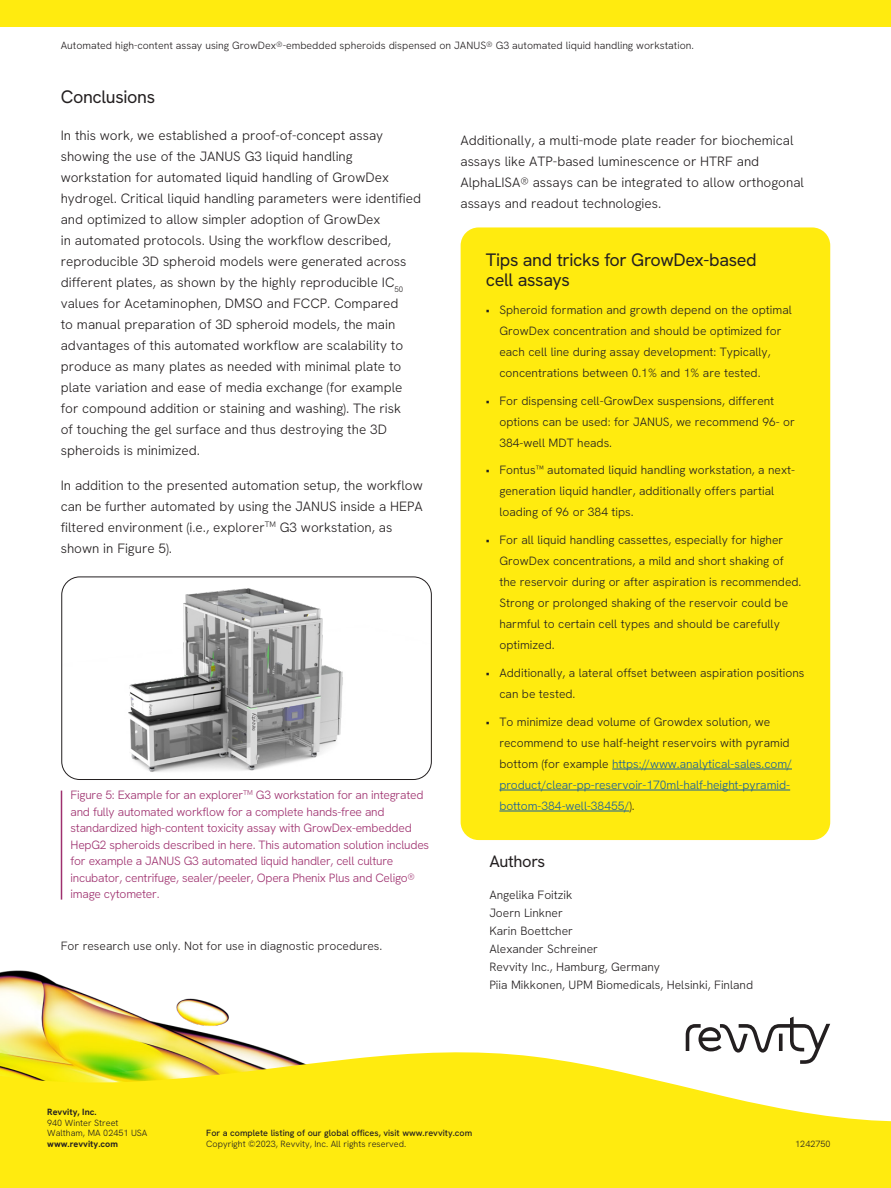
<style>
.page{position:relative;width:891px;height:1188px;background:#fff}
.page>*{position:absolute;margin:0;border:0;box-sizing:border-box;transform-origin:0 0}
.Intro_Subhead{font:18px/20.2px "Hanken Grotesk";letter-spacing:-.02em;color:#231f20}
.Intro_Subhead-2{font:16.5px "Hanken Grotesk";letter-spacing:-.02em;color:#231f20}
.t1{font:300 13.5px/21px "Hanken Grotesk";color:#231f20}
.t2{font:300 12px/21px "Hanken Grotesk";color:#231f20}
.t3{font:300 12px/16.5px "Hanken Grotesk";letter-spacing:-.02em;color:#9e306e}
.t4{font:300 12px/21px "Hanken Grotesk";color:#175d9e}
.t5{font:300 10.5px "Hanken Grotesk";color:#231f20}
.t6{font:300 9px/10.5px "Hanken Grotesk";color:#231f20}
.Signoff_Address{font:500 9px "Hanken Grotesk";color:#231f20}
.s1{color:#231f20}
.s2{font-weight:700}
</style>
<div class="page">
<img style="left:0;top:970px;width:266px;height:79px">
<svg style="left:0;top:1049px;width:891px;height:139px;background:#fcec2f"></svg>
<svg style="left:686px;top:1017px;width:144px;height:47px"></svg>
<div style="left:0;top:0;width:891px;height:26px;background:#ffeb0f"></div>
<div style="left:461px;top:227px;width:369px;height:613px;background:#ffeb0f;border-radius:18px"></div>
<img style="left:62px;top:577px;width:369px;height:203px">
<div style="left:62px;top:577px;width:370px;height:203px;border:1px solid #231f20;border-radius:18px"></div>
<hr style="left:612px;top:769px;width:180px;height:1px;background:#175d9e">
<hr style="left:499px;top:790px;width:291px;height:1px;background:#175d9e">
<hr style="left:499px;top:811px;width:130px;height:1px;background:#175d9e">
<hr style="left:61px;top:791px;width:1px;height:109px;background:#9e306e">
<p class="t5" style="left:61px;top:39px;width:635px">Automated high-content assay using GrowDex®-embedded spheroids dispensed on JANUS® G3 automated liquid handling workstation.</p>
<p class="Intro_Subhead" style="left:61px;top:86px;width:96px">Conclusions</p>
<p class="t1" style="left:61px;top:125px;width:362px">In this work, we established a proof-of-concept assay showing the use of the JANUS G3 liquid handling workstation for automated liquid handling of GrowDex hydrogel. Critical liquid handling parameters were identified and optimized to allow simpler adoption of GrowDex<br>in automated protocols. Using the workflow described, reproducible 3D spheroid models were generated across different plates, as shown by the highly reproducible IC<sub>50 </sub>values for Acetaminophen, DMSO and FCCP. Compared<br>to manual preparation of 3D spheroid models, the main advantages of this automated workflow are scalability to produce as many plates as needed with minimal plate to plate variation and ease of media exchange (for example for compound addition or staining and washing). The risk<br>of touching the gel surface and thus destroying the 3D spheroids is minimized.</p>
<p class="t1" style="left:61px;top:474px;width:364px">In addition to the presented automation setup, the workflow can be further automated by using the JANUS inside a HEPA filtered environment (i.e., explorer<sup>TM</sup> G3 workstation, as shown in Figure 5).</p>
<p class="t3" style="left:71px;top:787px;width:360px">Figure 5: Example for an explorer<sup>TM</sup> G3 workstation for an integrated and fully automated workflow for a complete hands-free and standardized high-content toxicity assay with GrowDex-embedded HepG2 spheroids described in here. This automation solution includes for example a JANUS G3 automated liquid handler, cell culture incubator, centrifuge, sealer/peeler, Opera Phenix Plus and Celigo® image cytometer.</p>
<p class="t2" style="left:61px;top:935px;width:323px">For research use only. Not for use in diagnostic procedures.</p>
<p class="t1" style="left:460px;top:130px;width:345px">Additionally, a multi-mode plate reader for biochemical assays like ATP-based luminescence or HTRF and AlphaLISA® assays can be integrated to allow orthogonal assays and readout technologies.</p>
<p class="Intro_Subhead" style="left:486px;top:249px;width:272px">Tips and tricks for GrowDex-based cell assays</p>
<p class="t2" style="left:499px;top:299px;width:294px;text-indent:-14px">• Spheroid formation and growth depend on the optimal GrowDex concentration and should be optimized for each cell line during assay development: Typically, concentrations between 0.1% and 1% are tested.</p>
<p class="t2" style="left:499px;top:390px;width:297px;text-indent:-14px">• For dispensing cell-GrowDex suspensions, different options can be used: for JANUS, we recommend 96- or<br>384-well MDT heads.</p>
<p class="t2" style="left:499px;top:459px;width:297px;text-indent:-14px">• Fontus™ automated liquid handling workstation, a next&shy;generation liquid handler, additionally offers partial loading of 96 or 384 tips.</p>
<p class="t2" style="left:499px;top:529px;width:304px;text-indent:-14px">• For all liquid handling cassettes, especially for higher GrowDex concentrations, a mild and short shaking of the reservoir during or after aspiration is recommended.<br>Strong or prolonged shaking of the reservoir could be harmful to certain cell types and should be carefully optimized.</p>
<p class="t2" style="left:499px;top:662px;width:307px;text-indent:-14px">• Additionally, a lateral offset between aspiration positions can be tested.</p>
<p class="t4" style="left:499px;top:711px;width:294px;text-indent:-14px"><span class="s1">• To minimize dead volume of Growdex solution, we recommend to use half-height reservoirs with pyramid bottom (for example</span> https://www.analytical-sales.com/ product/clear-pp-reservoir-170ml-half-height-pyramid&shy;bottom-384-well-38455/<span class="s1">).</span></p>
<p class="Intro_Subhead-2" style="left:489px;top:851px;width:58px">Authors</p>
<p class="t2" style="left:489px;top:884px;width:85px">Angelika Foitzik</p>
<p class="t2" style="left:489px;top:902px;width:75px">Joern Linkner</p>
<p class="t2" style="left:489px;top:920px;width:85px">Karin Boettcher</p>
<p class="t2" style="left:489px;top:938px;width:110px">Alexander Schreiner</p>
<p class="t2" style="left:489px;top:956px;width:172px">Revvity Inc., Hamburg, Germany</p>
<p class="t2" style="left:489px;top:974px;width:265px">Piia Mikkonen, UPM Biomedicals, Helsinki, Finland</p>
<p class="t6" style="left:47px;top:1107px;width:102px"><span class="s2">Revvity, Inc.<br></span>940 Winter Street<br>Waltham, MA 02451 USA <span class="s2">www.revvity.com</span></p>
<p class="Signoff_Address" style="left:206px;top:1127px;width:268px">For a complete listing of our global offices, visit www.revvity.com</p>
<p class="t6" style="left:206px;top:1138px;width:202px">Copyright ©2023, Revvity, Inc. All rights reserved.</p>
<p class="t6" style="left:795px;top:1138px;width:37px">1242750</p>
</div>
